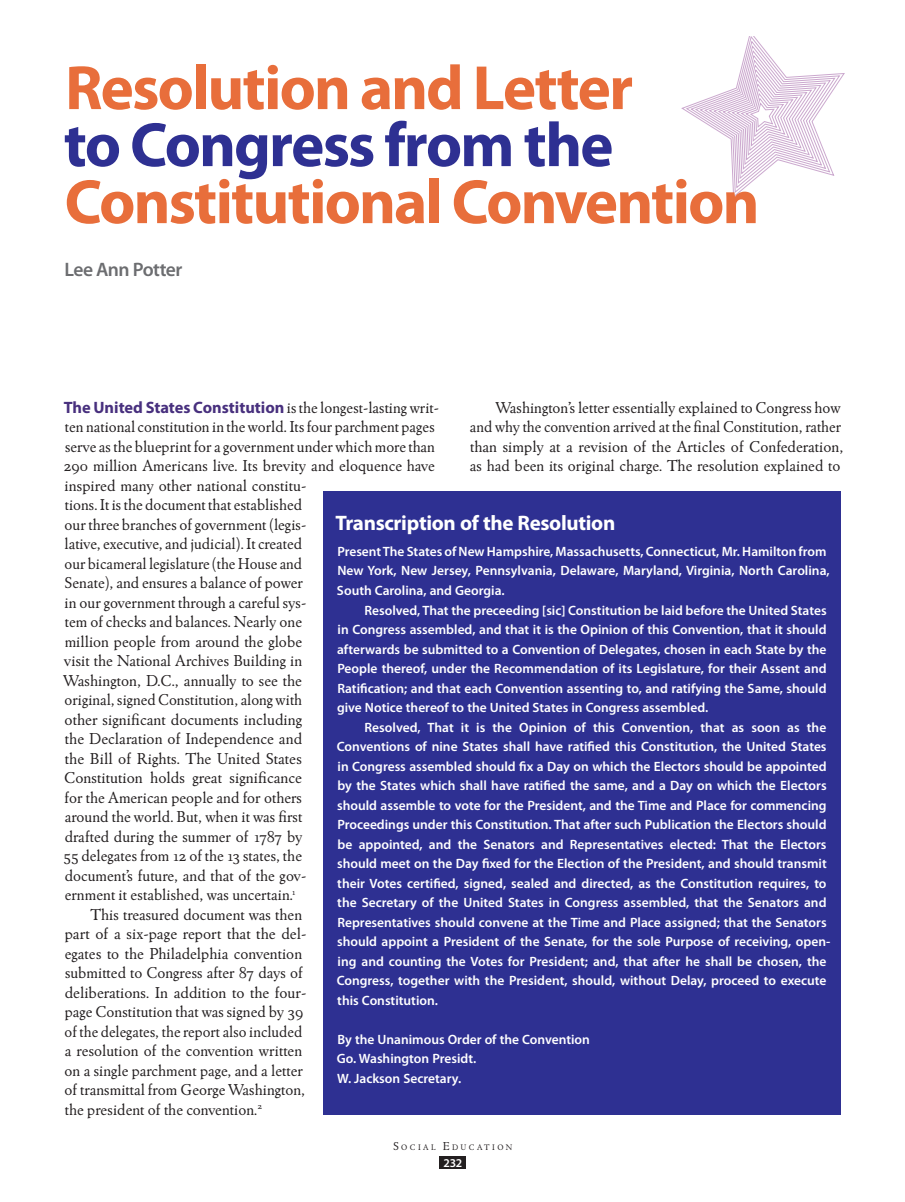
<style>
.page{position:relative;width:905px;height:1202px;background:#fff}
.page>*{position:absolute;margin:0;border:0;box-sizing:border-box;transform-origin:0 0}
.t1{font:700 63px "Myriad Pro";letter-spacing:-.03em;color:#e86e3b}
.t2{font:700 63px "Myriad Pro";letter-spacing:-.03em;color:#2e3092}
.t3{font:700 21px "Myriad Pro";letter-spacing:-.015em;color:#fff}
.t4{font:600 19.5px "Myriad Pro";letter-spacing:-.025em;color:#6c6d70}
.t5{font:16.5px/19.5px "Winchester New ITC Book OS";color:#231f20}
.t6{font:700 16.5px "Myriad Pro";color:#48307e}
.t7{font:600 13.5px/19.5px "Myriad Pro";color:#fff}
.t8{font:600 12px "Myriad Pro";color:#fff}
.t9{font:8.4px "Winchester New ITC Book OS";letter-spacing:.285em;color:#231f20}
.s1{font-family:"Winchester New ITC Book OS";font-weight:400;color:#231f20}
.s2{font-size:12px}
</style>
<div class="page">
<svg style="left:681px;top:36px;width:163px;height:161px"></svg>
<div style="left:323px;top:490px;width:517px;height:624px;background:#2e3092"></div>
<div style="left:440px;top:1156px;width:26px;height:12px;background:#231f20"></div>
<h1 class="t1" style="left:65px;top:47px;width:569px">Resolution and Letter</h1>
<h1 class="t2" style="left:64px;top:104px;width:551px">to Congress from the</h1>
<h1 class="t1" style="left:65px;top:161px;width:696px">Constitutional Convention</h1>
<h3 class="t4" style="left:65px;top:257px;width:119px">Lee Ann Potter</h3>
<p class="t6" style="left:64px;top:396px;width:377px">The United States Constitution <span class="s1">is the longest-lasting writ-</span></p>
<p class="t5" style="left:65px;top:417px;width:371px">ten national constitution in the world. Its four parchment pages</p>
<p class="t5" style="left:65px;top:436px;width:371px">serve as the blueprint for a government under which more than</p>
<p class="t5" style="left:63px;top:456px;width:373px">290 million Americans live. Its brevity and eloquence have</p>
<p class="t5" style="left:65px;top:475px;width:243px">inspired many other national constitu-</p>
<p class="t5" style="left:65px;top:495px;width:239px">tions. It is the document that established</p>
<p class="t5" style="left:65px;top:514px;width:243px">our three branches of government (legis-</p>
<p class="t5" style="left:65px;top:534px;width:239px">lative, executive, and judicial). It created</p>
<p class="t5" style="left:65px;top:553px;width:239px">our bicameral legislature (the House and</p>
<p class="t5" style="left:65px;top:573px;width:240px">Senate), and ensures a balance of power</p>
<p class="t5" style="left:65px;top:592px;width:243px">in our government through a careful sys-</p>
<p class="t5" style="left:65px;top:612px;width:238px">tem of checks and balances. Nearly one</p>
<p class="t5" style="left:65px;top:631px;width:239px">million people from around the globe</p>
<p class="t5" style="left:64px;top:651px;width:240px">visit the National Archives Building in</p>
<p class="t5" style="left:64px;top:670px;width:240px">Washington, D.C., annually to see the</p>
<p class="t5" style="left:65px;top:690px;width:239px">original, signed Constitution, along with</p>
<p class="t5" style="left:65px;top:709px;width:239px">other significant documents including</p>
<p class="t5" style="left:65px;top:729px;width:239px">the Declaration of Independence and</p>
<p class="t5" style="left:65px;top:748px;width:239px">the Bill of Rights. The United States</p>
<p class="t5" style="left:64px;top:768px;width:239px">Constitution holds great significance</p>
<p class="t5" style="left:65px;top:787px;width:239px">for the American people and for others</p>
<p class="t5" style="left:65px;top:807px;width:239px">around the world. But, when it was first</p>
<p class="t5" style="left:65px;top:826px;width:239px">drafted during the summer of 1787 by</p>
<p class="t5" style="left:63px;top:846px;width:240px">55 delegates from 12 of the 13 states, the</p>
<p class="t5" style="left:65px;top:865px;width:243px">document’s future, and that of the gov-</p>
<p class="t5" style="left:65px;top:885px;width:233px">ernment it established, was uncertain.<sup>1</sup></p>
<p class="t5" style="left:90px;top:904px;width:213px">This treasured document was then</p>
<p class="t5" style="left:65px;top:924px;width:243px">part of a six-page report that the del-</p>
<p class="t5" style="left:65px;top:943px;width:239px">egates to the Philadelphia convention</p>
<p class="t5" style="left:65px;top:963px;width:239px">submitted to Congress after 87 days of</p>
<p class="t5" style="left:65px;top:982px;width:243px">deliberations. In addition to the four-</p>
<p class="t5" style="left:65px;top:1002px;width:240px">page Constitution that was signed by 39</p>
<p class="t5" style="left:65px;top:1021px;width:239px">of the delegates, the report also included</p>
<p class="t5" style="left:65px;top:1041px;width:239px">a resolution of the convention written</p>
<p class="t5" style="left:65px;top:1060px;width:240px">on a single parchment page, and a letter</p>
<p class="t5" style="left:65px;top:1080px;width:242px">of transmittal from George Washington,</p>
<p class="t5" style="left:65px;top:1099px;width:199px">the president of the convention.<sup>2</sup></p>
<p class="t5" style="left:470px;top:397px;width:375px;text-indent:26px">Washington’s letter essentially explained to Congress how and why the convention arrived at the final Constitution, rather than simply at a revision of the Articles of Confederation, as had been its original charge. The resolution explained to</p>
<h2 class="t3" style="left:335px;top:509px;width:281px">Transcription of the Resolution</h2>
<p class="t7" style="left:337px;top:541px;width:494px">Present The States of New Hampshire, Massachusetts, Connecticut, Mr. Hamilton from<br>New York, New Jersey, Pennsylvania, Delaware, Maryland, Virginia, North Carolina,<br>South Carolina, and Georgia.</p>
<p class="t7" style="left:337px;top:600px;width:491px;text-align:justify;text-indent:27px">Resolved, That the preceeding [sic] Constitution be laid before the United States in Congress assembled, and that it is the Opinion of this Convention, that it should afterwards be submitted to a Convention of Delegates, chosen in each State by the People thereof, under the Recommendation of its Legislature, for their Assent and Ratification; and that each Convention assenting to, and ratifying the Same, should give Notice thereof to the United States in Congress assembled.</p>
<p class="t7" style="left:337px;top:717px;width:495px;text-indent:28px">Resolved, That it is the Opinion of this Convention, that as soon as the Conventions of nine States shall have ratified this Constitution, the United States in Congress assembled should fix a Day on which the Electors should be appointed by the States which shall have ratified the same, and a Day on which the Electors should assemble to vote for the President, and the Time and Place for commencing Proceedings under this Constitution. That after such Publication the Electors should be appointed, and the Senators and Representatives elected: That the Electors should meet on the Day fixed for the Election of the President, and should transmit their Votes certified, signed, sealed and directed, as the Constitution requires, to the Secretary of the United States in Congress assembled, that the Senators and Representatives should convene at the Time and Place assigned; that the Senators should appoint a President of the Senate, for the sole Purpose of receiving, open&shy;ing and counting the Votes for President; and, that after he shall be chosen, the Congress, together with the President, should, without Delay, proceed to execute this Constitution.</p>
<p class="t7" style="left:337px;top:1029px;width:254px">By the Unanimous Order of the Convention<br>Go. Washington Presidt.<br>W. Jackson Secretary.</p>
<p class="t9" style="left:393px;top:1141px;width:121px"><span class="s2">S</span>ocial <span class="s2">E</span>ducation</p>
<p class="t8" style="left:443px;top:1154px;width:20px">232</p>
</div>
